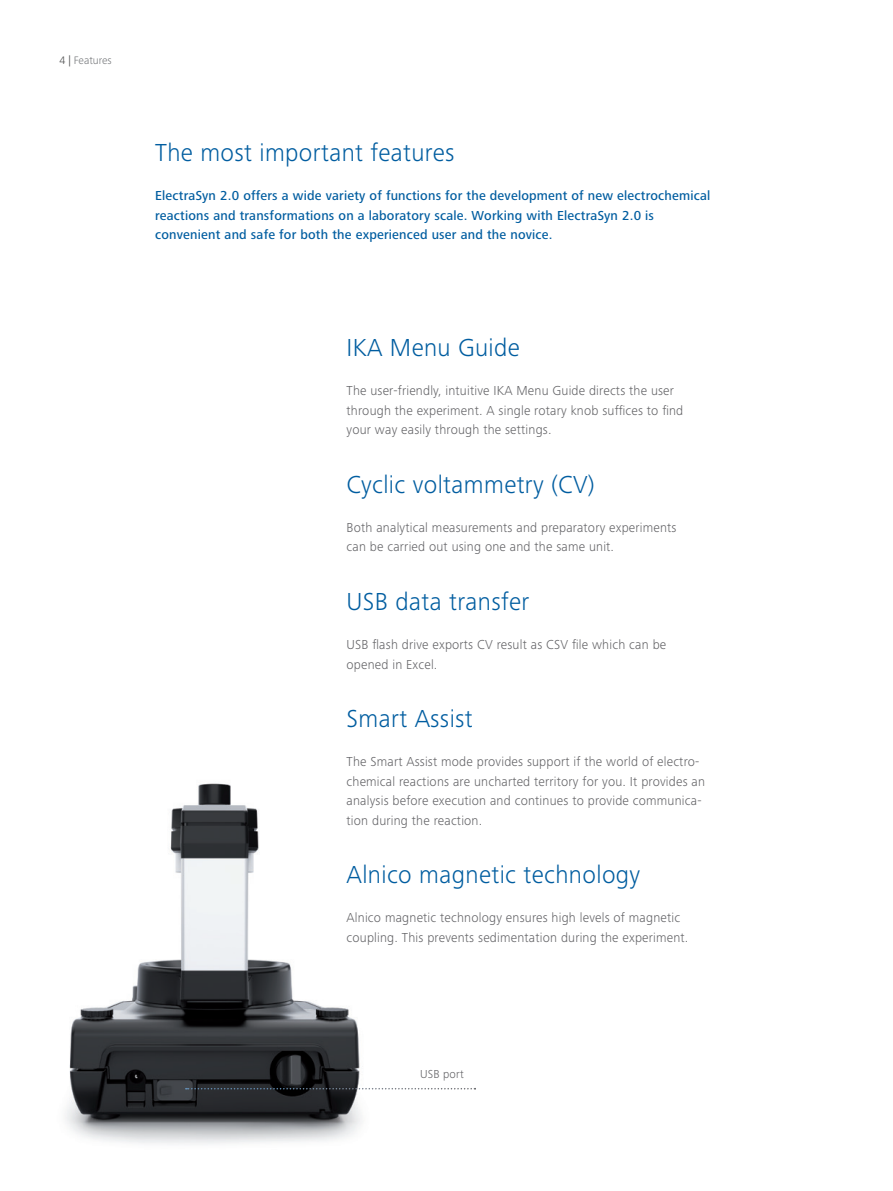
<style>
.page{position:relative;width:893px;height:1191px;background:#fff}
.page>*{position:absolute;margin:0;border:0;box-sizing:border-box;transform-origin:0 0}
.Fließtext_head_VERS{font:300 25.5px "Frutiger Next IKA";letter-spacing:.015em;color:#005da0}
.Fließtext{font:300 13.5px/19.5px "Frutiger Next IKA";letter-spacing:.015em;color:#636366}
.Fließtext-2{font:500 13.5px/19.5px "Frutiger Next IKA";letter-spacing:.015em;color:#005da0}
.Fließtext-3{font:300 12px "Frutiger Next IKA";letter-spacing:.015em;color:#636366}
.t1{font:300 11.25px "Frutiger Next IKA";color:#76787b}
.s1{color:#4b4c4d}
</style>
<div class="page">
<img style="left:65px;top:783px;width:364px;height:361px">
<svg style="left:186px;top:1088px;width:289px;height:1px"></svg>
<p class="t1" style="left:60px;top:54px;width:54px"><span class="s1">4 |</span> Features</p>
<p class="Fließtext_head_VERS" style="left:155px;top:138px;width:301px">The most important features</p>
<p class="Fließtext-2" style="left:155px;top:186px;width:556px">ElectraSyn 2.0 offers a wide variety of functions for the development of new electrochemical reactions and transformations on a laboratory scale. Working with ElectraSyn 2.0 is convenient and safe for both the experienced user and the novice.</p>
<p class="Fließtext_head_VERS" style="left:347px;top:333px;width:175px">IKA Menu Guide</p>
<p class="Fließtext" style="left:347px;top:381px;width:338px">The user-friendly, intuitive IKA Menu Guide directs the user through the experiment. A single rotary knob suffices to find</p>
<p class="Fließtext" style="left:347px;top:420px;width:207px">your way easily through the settings.</p>
<p class="Fließtext_head_VERS" style="left:347px;top:470px;width:250px">Cyclic voltammetry (CV)</p>
<p class="Fließtext" style="left:347px;top:518px;width:331px">Both analytical measurements and preparatory experiments</p>
<p class="Fließtext" style="left:347px;top:537px;width:269px">can be carried out using one and the same unit.</p>
<p class="Fließtext_head_VERS" style="left:347px;top:587px;width:184px">USB data transfer</p>
<p class="Fließtext" style="left:347px;top:635px;width:321px">USB flash drive exports CV result as CSV file which can be</p>
<p class="Fließtext" style="left:347px;top:654px;width:92px">opened in Excel.</p>
<p class="Fließtext_head_VERS" style="left:347px;top:704px;width:128px">Smart Assist</p>
<p class="Fließtext" style="left:347px;top:752px;width:360px">The Smart Assist mode provides support if the world of electro&shy;chemical reactions are uncharted territory for you. It provides an analysis before execution and continues to provide communica&shy;tion during the reaction.</p>
<p class="Fließtext_head_VERS" style="left:347px;top:860px;width:295px">Alnico magnetic technology</p>
<p class="Fließtext" style="left:347px;top:908px;width:335px">Alnico magnetic technology ensures high levels of magnetic</p>
<p class="Fließtext" style="left:347px;top:927px;width:343px">coupling. This prevents sedimentation during the experiment.</p>
<p class="Fließtext-3" style="left:420px;top:1067px;width:45px">USB port</p>
</div>
